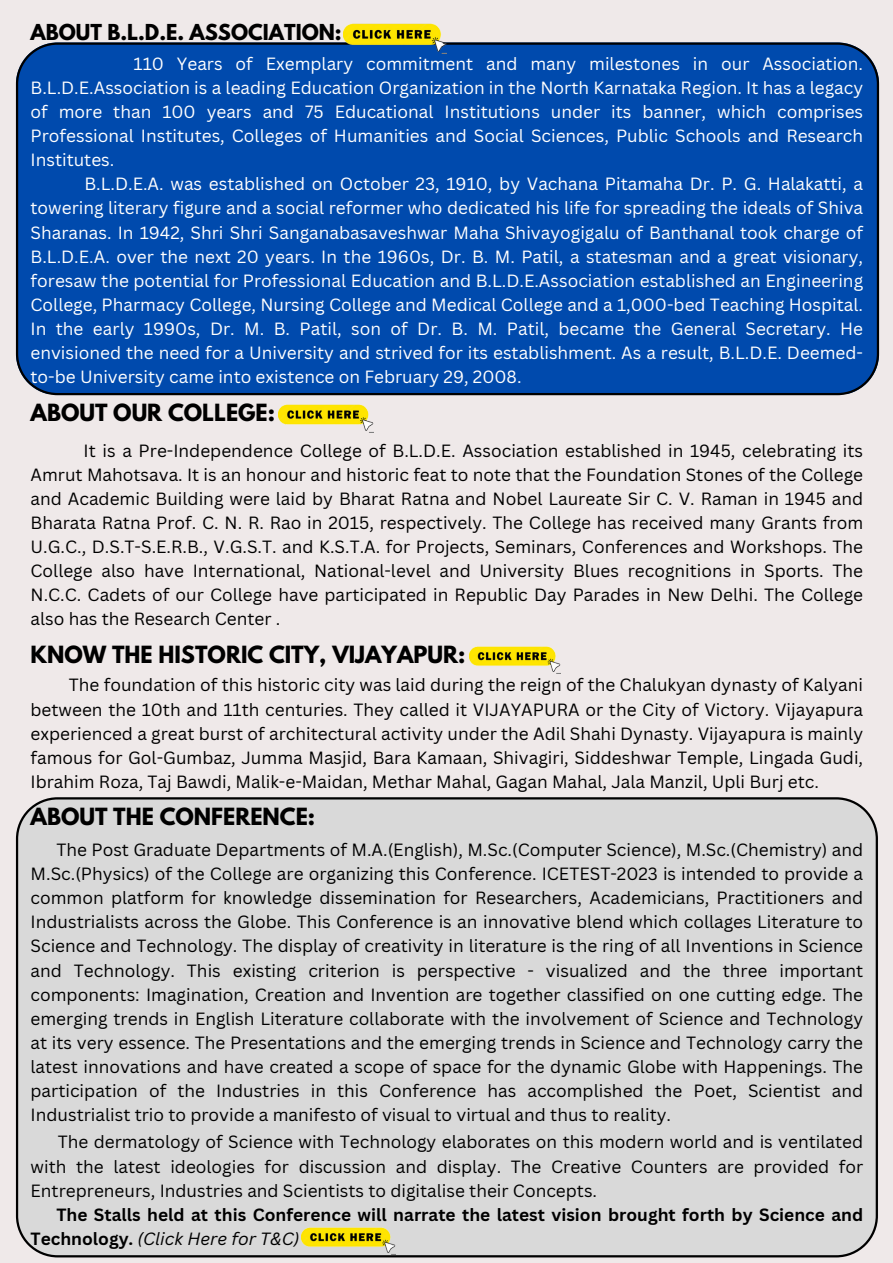
<style>
.page{position:relative;width:893px;height:1263px;background:#efe9e9}
.page>*{position:absolute;margin:0;border:0;box-sizing:border-box;transform-origin:0 0}
.t1{font:700 21px "League Spartan";color:#000}
.t2{font:700 19.5px "League Spartan";color:#000}
.t3{font:17.25px/24.1px "Canva Sans";color:#000;text-align:justify}
.t4{font:17.25px/24.1px "Canva Sans";color:#fff;text-align:justify}
.t5{font:700 17.25px/24.1px "Canva Sans";color:#000}
.s1{font-weight:400;font-style:italic}
</style>
<div class="page">
<div style="left:16px;top:42px;width:863px;height:353px;background:#004aad"></div>
<div style="left:16px;top:797px;width:862px;height:460px;background:#d9d9d9"></div>
<img style="left:469px;top:646px;width:91px;height:26px">
<img style="left:344px;top:23px;width:103px;height:31px">
<img style="left:278px;top:404px;width:96px;height:27px">
<img style="left:301px;top:1226px;width:94px;height:29px">
<p class="t2" style="left:31px;top:22px;width:313px">ABOUT B.L.D.E. ASSOCIATION:</p>
<p class="t4" style="left:31px;top:51px;width:834px;text-indent:103px">110 Years of Exemplary commitment and many milestones in our Association.<br>B.L.D.E.Association is a leading Education Organization in the North Karnataka Region. It has a legacy of more than 100 years and 75 Educational Institutions under its banner, which comprises Professional Institutes, Colleges of Humanities and Social Sciences, Public Schools and Research Institutes.</p>
<p class="t4" style="left:31px;top:172px;width:834px;text-indent:54px">B.L.D.E.A. was established on October 23, 1910, by Vachana Pitamaha Dr. P. G. Halakatti, a towering literary figure and a social reformer who dedicated his life for spreading the ideals of Shiva Sharanas. In 1942, Shri Shri Sanganabasaveshwar Maha Shivayogigalu of Banthanal took charge of B.L.D.E.A. over the next 20 years. In the 1960s, Dr. B. M. Patil, a statesman and a great visionary, foresaw the potential for Professional Education and B.L.D.E.Association established an Engineering College, Pharmacy College, Nursing College and Medical College and a 1,000-bed Teaching Hospital.<br>In the early 1990s, Dr. M. B. Patil, son of Dr. B. M. Patil, became the General Secretary. He envisioned the need for a University and strived for its establishment. As a result, B.L.D.E. Deemed&shy;to-be University came into existence on February 29, 2008.</p>
<p class="t1" style="left:31px;top:402px;width:246px">ABOUT OUR COLLEGE:</p>
<p class="t3" style="left:31px;top:438px;width:834px;text-indent:53px">It is a Pre-Independence College of B.L.D.E. Association established in 1945, celebrating its Amrut Mahotsava. It is an honour and historic feat to note that the Foundation Stones of the College and Academic Building were laid by Bharat Ratna and Nobel Laureate Sir C. V. Raman in 1945 and Bharata Ratna Prof. C. N. R. Rao in 2015, respectively. The College has received many Grants from U.G.C., D.S.T-S.E.R.B., V.G.S.T. and K.S.T.A. for Projects, Seminars, Conferences and Workshops. The College also have International, National-level and University Blues recognitions in Sports. The N.C.C. Cadets of our College have participated in Republic Day Parades in New Delhi. The College also has the Research Center .</p>
<p class="t1" style="left:31px;top:644px;width:436px">KNOW THE HISTORIC CITY, VIJAYAPUR:</p>
<p class="t3" style="left:31px;top:673px;width:834px;text-indent:38px">The foundation of this historic city was laid during the reign of the Chalukyan dynasty of Kalyani between the 10th and 11th centuries. They called it VIJAYAPURA or the City of Victory. Vijayapura experienced a great burst of architectural activity under the Adil Shahi Dynasty. Vijayapura is mainly famous for Gol-Gumbaz, Jumma Masjid, Bara Kamaan, Shivagiri, Siddeshwar Temple, Lingada Gudi, Ibrahim Roza, Taj Bawdi, Malik-e-Maidan, Methar Mahal, Gagan Mahal, Jala Manzil, Upli Burj etc.</p>
<p class="t1" style="left:31px;top:806px;width:286px">ABOUT THE CONFERENCE:</p>
<p class="t3" style="left:31px;top:837px;width:834px;text-indent:26px">The Post Graduate Departments of M.A.(English), M.Sc.(Computer Science), M.Sc.(Chemistry) and M.Sc.(Physics) of the College are organizing this Conference. ICETEST-2023 is intended to provide a common platform for knowledge dissemination for Researchers, Academicians, Practitioners and Industrialists across the Globe. This Conference is an innovative blend which collages Literature to Science and Technology. The display of creativity in literature is the ring of all Inventions in Science and Technology. This existing criterion is perspective - visualized and the three important components: Imagination, Creation and Invention are together classified on one cutting edge. The emerging trends in English Literature collaborate with the involvement of Science and Technology at its very essence. The Presentations and the emerging trends in Science and Technology carry the latest innovations and have created a scope of space for the dynamic Globe with Happenings. The participation of the Industries in this Conference has accomplished the Poet, Scientist and Industrialist trio to provide a manifesto of visual to virtual and thus to reality.</p>
<p class="t3" style="left:31px;top:1130px;width:834px;text-indent:27px">The dermatology of Science with Technology elaborates on this modern world and is ventilated with the latest ideologies for discussion and display. The Creative Counters are provided for Entrepreneurs, Industries and Scientists to digitalise their Concepts.</p>
<p class="t5" style="left:31px;top:1202px;width:834px;text-indent:26px">The Stalls held at this Conference will narrate the latest vision brought forth by Science and<br>Technology. <span class="s1">(Click Here for T&amp;C)</span></p>
</div>
